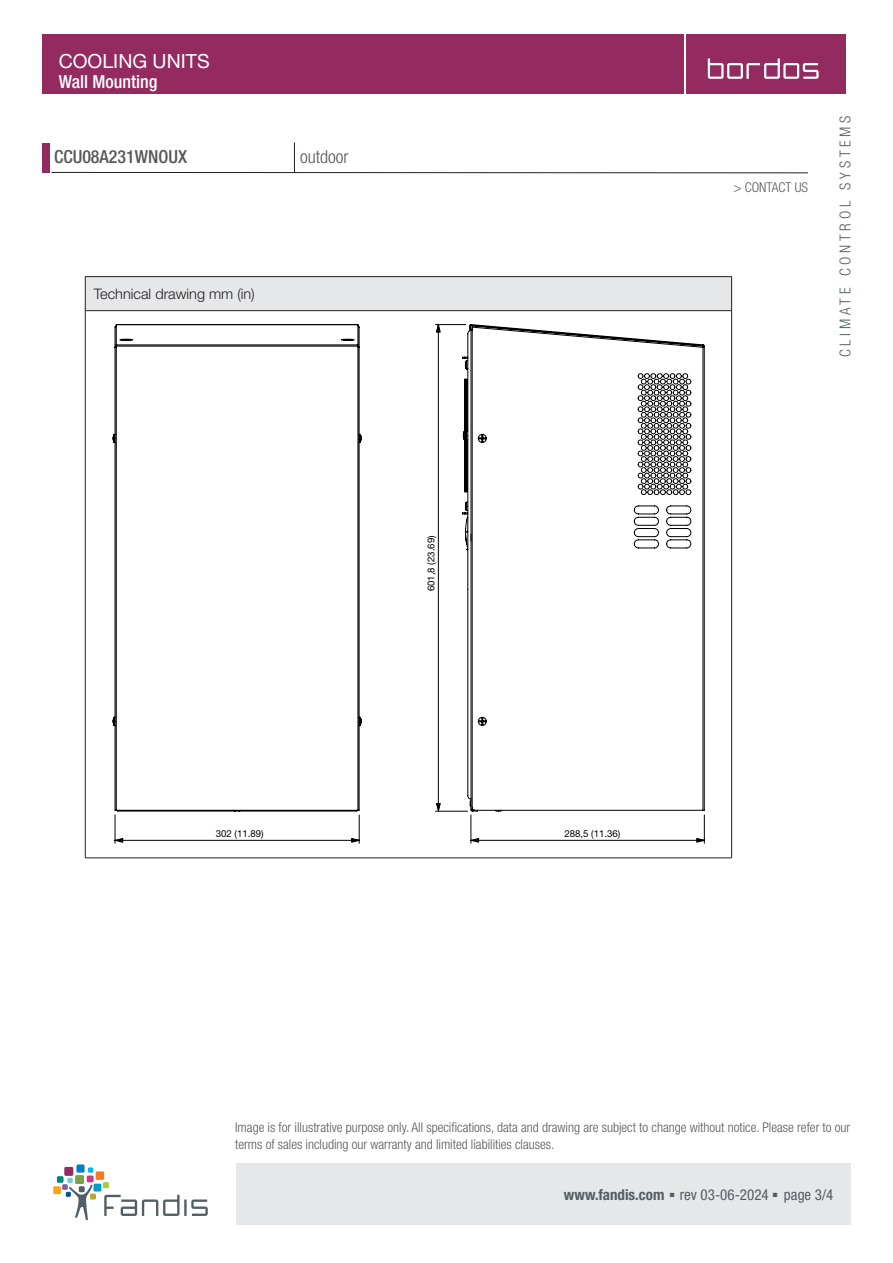
<style>
.page{position:relative;width:893px;height:1263px;background:#fff}
.page>*{position:absolute;margin:0;border:0;box-sizing:border-box;transform-origin:0 0}
.t1{font:19.5px "Helvetica Neue LT Std";color:#fff}
.t2{font:500 condensed 18px "Helvetica Neue LT Std";color:#57585a}
.t3{font:500 condensed 18px "Helvetica Neue LT Std";color:#fff}
.t4{font:300 condensed 18px "Helvetica Neue LT Std";color:#57585a}
.t5{font:condensed 15px "Helvetica Neue LT Std";color:#525e65}
.t6{font:300 condensed 15px "Helvetica Neue LT Std";letter-spacing:.25em;color:#525e65}
.T3Titolo{font:300 14.55px "Helvetica Neue LT Std";color:#231f20}
.t7{font:300 condensed 13.5px/16.5px "Helvetica Neue LT Std";color:#57585a}
.t8{font:9.6px "f 0 0";color:#000}
.s1{font-weight:700}
.s2{font-family:"Arial";font-stretch:normal;font-size:9px}
</style>
<div class="page">
<div style="left:43px;top:35px;width:641px;height:59px;background:#932b60"></div>
<div style="left:236px;top:1163px;width:614px;height:62px;background:#e6e7e9"></div>
<div style="left:43px;top:143px;width:7px;height:30px;background:#932b60"></div>
<hr style="left:51px;top:172px;width:757px;height:1px;background:#231f20">
<div style="left:687px;top:35px;width:159px;height:59px;background:#932b60"></div>
<svg style="left:708px;top:59px;width:111px;height:20px"></svg>
<hr style="left:294px;top:142px;width:1px;height:31px;background:#231f20">
<svg style="left:104px;top:1195px;width:104px;height:21px"></svg>
<div style="left:94px;top:1184px;width:7px;height:7px;background:#009fc3"></div>
<div style="left:57px;top:1176px;width:7px;height:7px;background:#00867d"></div>
<div style="left:76px;top:1164px;width:9px;height:8px;background:#007ec5"></div>
<div style="left:96px;top:1171px;width:8px;height:9px;background:#f47921"></div>
<svg style="left:103px;top:1182px;width:6px;height:6px"></svg>
<svg style="left:62px;top:1167px;width:34px;height:53px"></svg>
<div style="left:53px;top:1186px;width:8px;height:8px;background:#f9a51b"></div>
<div style="left:85px;top:277px;width:647px;height:34px;background:#e6e7e9"></div>
<hr style="left:85px;top:276px;width:647px;height:1px;background:#231f20">
<hr style="left:85px;top:277px;width:1px;height:33px;background:#231f20">
<hr style="left:731px;top:277px;width:1px;height:33px;background:#231f20">
<hr style="left:85px;top:310px;width:647px;height:1px;background:#231f20">
<hr style="left:85px;top:311px;width:1px;height:547px;background:#231f20">
<hr style="left:731px;top:311px;width:1px;height:547px;background:#231f20">
<hr style="left:85px;top:858px;width:647px;height:1px;background:#231f20">
<svg style="left:114px;top:814px;width:246px;height:30px"></svg>
<svg style="left:112px;top:324px;width:250px;height:488px"></svg>
<svg style="left:435px;top:324px;width:270px;height:520px"></svg>
<svg style="left:462px;top:324px;width:243px;height:488px"></svg>
<h1 class="t1" style="left:59px;top:49px;width:152px">COOLING UNITS</h1>
<h2 class="t3" style="left:59px;top:71px;width:100px">Wall Mounting</h2>
<h2 class="t2" style="left:54px;top:146px;width:135px">CCU08A231WNOUX</h2>
<h2 class="t4" style="left:300px;top:147px;width:50px">outdoor</h2>
<p class="T3Titolo" style="left:94px;top:285px;width:163px">Technical drawing mm (in)</p>
<p class="t8" style="left:427px;top:591px;width:57px;rotate:-90deg">601,8 (23.69)</p>
<p class="t8" style="left:216px;top:830px;width:49px">302 (11.89)</p>
<p class="t8" style="left:564px;top:830px;width:57px">288,5 (11.36)</p>
<p class="t7" style="left:733px;top:179px;width:76px">&gt; CONTACT US</p>
<p class="t6" style="left:836px;top:357px;width:243px;rotate:-90deg">CLIMATE CONTROL SYSTEMS</p>
<p class="t7" style="left:235px;top:1119px;width:617px">Image is for illustrative purpose only. All specifications, data and drawing are subject to change without notice. Please refer to our terms of sales including our warranty and limited liabilities clauses.</p>
<p class="t5" style="left:564px;top:1186px;width:271px"><span class="s1">www.fandis.com</span> <span class="s2">■</span> rev 03-06-2024 <span class="s2">■</span> page 3/4</p>
</div>
